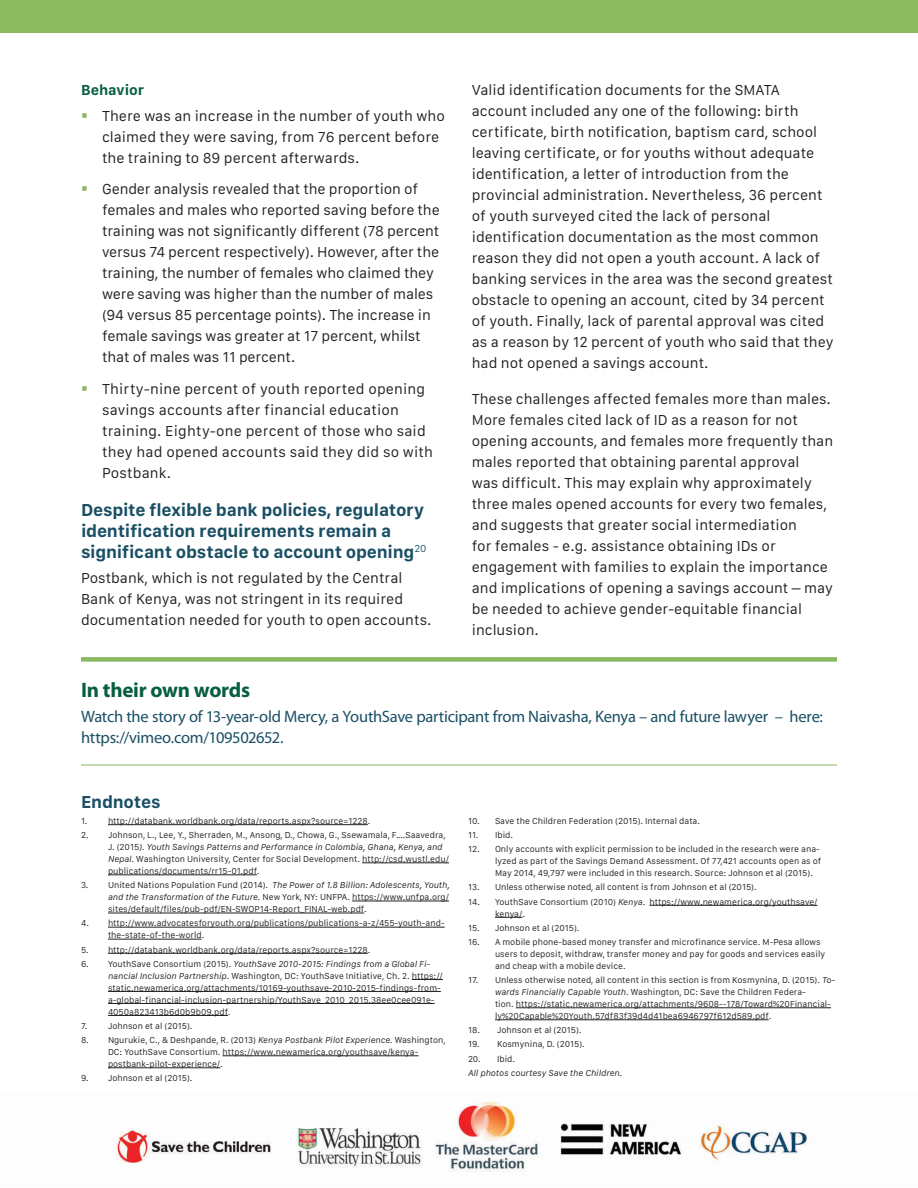
<style>
.page{position:relative;width:918px;height:1188px;background:#fff}
.page>*{position:absolute;margin:0;border:0;box-sizing:border-box;transform-origin:0 0}
.heading_4{font:700 21px "Myriad Pro";letter-spacing:-.015em;color:#085f40}
.Heading_3{font:700 18px/20.7px "San Francisco Text";letter-spacing:-.015em;color:#1a4f65}
.pull_quote{font:16.5px/21px "Myriad Pro";letter-spacing:-.015em;color:#1a4f65}
.t1{font:15px/21px "San Francisco Text";color:#231f20}
.heading_4-2{font:700 15px "San Francisco Text";letter-spacing:-.005em;color:#085f40}
.t2{font:9px/12px "San Francisco Text";color:#231f20}
.Endnote_text{font:italic 9px "San Francisco Text";color:#231f20}
.s1{font-style:italic}
</style>
<div class="page">
<div style="left:0;top:0;width:918px;height:33px;background:#8bb960"></div>
<hr style="left:108px;top:824px;width:260px;height:1px;background:#231f20">
<hr style="left:362px;top:863px;width:87px;height:1px;background:#231f20">
<hr style="left:108px;top:875px;width:149px;height:1px;background:#231f20">
<hr style="left:352px;top:901px;width:97px;height:1px;background:#231f20">
<hr style="left:108px;top:913px;width:256px;height:1px;background:#231f20">
<hr style="left:108px;top:927px;width:337px;height:1px;background:#231f20">
<hr style="left:108px;top:939px;width:94px;height:1px;background:#231f20">
<hr style="left:108px;top:953px;width:260px;height:1px;background:#231f20">
<hr style="left:412px;top:979px;width:31px;height:1px;background:#231f20">
<hr style="left:108px;top:991px;width:333px;height:1px;background:#231f20">
<hr style="left:108px;top:1003px;width:327px;height:1px;background:#231f20">
<hr style="left:108px;top:1015px;width:120px;height:1px;background:#231f20">
<hr style="left:223px;top:1056px;width:196px;height:1px;background:#231f20">
<hr style="left:108px;top:1068px;width:112px;height:1px;background:#231f20">
<hr style="left:649px;top:905px;width:169px;height:1px;background:#231f20">
<svg style="left:495px;top:917px;width:27px;height:1px"></svg>
<hr style="left:516px;top:1008px;width:315px;height:1px;background:#231f20">
<hr style="left:495px;top:1020px;width:274px;height:1px;background:#231f20">
<div style="left:81px;top:657px;width:756px;height:5px;background:#8bb960"></div>
<hr style="left:81px;top:765px;width:756px;height:1px;background:#8bb960">
<img style="left:115px;top:1101px;width:692px;height:71px">
<p class="heading_4-2" style="left:81px;top:81px;width:65px">Behavior</p>
<p class="t1" style="left:102px;top:106px;width:344px">There was an increase in the number of youth who claimed they were saving, from 76 percent before the training to 89 percent afterwards.</p>
<p class="t1" style="left:102px;top:180px;width:339px">Gender analysis revealed that the proportion of females and males who reported saving before the training was not significantly different (78 percent versus 74 percent respectively). However, after the training, the number of females who claimed they were saving was higher than the number of males (94 versus 85 percentage points). The increase in female savings was greater at 17 percent, whilst that of males was 11 percent.</p>
<p class="t1" style="left:102px;top:380px;width:332px">Thirty-nine percent of youth reported opening savings accounts after financial education training. Eighty-one percent of those who said they had opened accounts said they did so with Postbank.</p>
<p class="Heading_3" style="left:81px;top:502px;width:347px">Despite flexible bank policies, regulatory identification requirements remain a significant obstacle to account opening<sup>20</sup></p>
<p class="t1" style="left:81px;top:569px;width:352px">Postbank, which is not regulated by the Central<br>Bank of Kenya, was not stringent in its required documentation needed for youth to open accounts.</p>
<p class="t1" style="left:472px;top:81px;width:364px">Valid identification documents for the SMATA account included any one of the following: birth certificate, birth notification, baptism card, school leaving certificate, or for youths without adequate identification, a letter of introduction from the provincial administration. Nevertheless, 36 percent of youth surveyed cited the lack of personal identification documentation as the most common reason they did not open a youth account. A lack of banking services in the area was the second greatest obstacle to opening an account, cited by 34 percent of youth. Finally, lack of parental approval was cited as a reason by 12 percent of youth who said that they had not opened a savings account.</p>
<p class="t1" style="left:472px;top:390px;width:363px">These challenges affected females more than males.<br>More females cited lack of ID as a reason for not opening accounts, and females more frequently than males reported that obtaining parental approval<br>was difficult. This may explain why approximately three males opened accounts for every two females, and suggests that greater social intermediation<br>for females - e.g. assistance obtaining IDs or engagement with families to explain the importance and implications of opening a savings account – may be needed to achieve gender-equitable financial inclusion.</p>
<p class="heading_4" style="left:81px;top:676px;width:171px">In their own words</p>
<p class="pull_quote" style="left:81px;top:706px;width:744px">Watch the story of 13-year-old Mercy, a YouthSave participant from Naivasha, Kenya – and future lawyer – here: https://vimeo.com/109502652.</p>
<p class="Heading_3" style="left:81px;top:793px;width:81px">Endnotes</p>
<p class="t2" style="left:81px;top:816px;width:291px">1. http://databank.worldbank.org/data/reports.aspx?source=1228.</p>
<p class="t2" style="left:108px;top:830px;width:343px;text-indent:-27px">2. Johnson, L., Lee, Y., Sherraden, M., Ansong, D., Chowa, G., Ssewamala, F….Saavedra, J. (2015<span class="s1">). Youth Savings Patterns and Performance in Colombia, Ghana, Kenya, and Nepal</span>. Washington University, Center for Social Development. http://csd.wustl.edu/ publications/documents/rr15-01.pdf.</p>
<p class="t2" style="left:108px;top:880px;width:343px;text-align:justify;text-indent:-27px">3. United Nations Population Fund (2014). <span class="s1">The Power of 1.8 Billion: Adolescents, Youth, and the Transformation of the Future</span>. New York, NY: UNFPA. https://www.unfpa.org/ sites/default/files/pub-pdf/EN-SWOP14-Report_FINAL-web.pdf.</p>
<p class="t2" style="left:108px;top:918px;width:338px;text-indent:-27px">4. http://www.advocatesforyouth.org/publications/publications-a-z/455-youth-and&shy;the-state-of-the-world.</p>
<p class="t2" style="left:81px;top:944px;width:291px">5. http://databank.worldbank.org/data/reports.aspx?source=1228.</p>
<p class="t2" style="left:108px;top:958px;width:336px;text-indent:-27px">6. YouthSave Consortium (2015). <span class="s1">YouthSave 2010-2015: Findings from a Global Fi&shy;nancial Inclusion Partnership</span>. Washington, DC: YouthSave Initiative, Ch. 2. https:// static.newamerica.org/attachments/10169-youthsave-2010-2015-findings-from&shy;a-global-financial-inclusion-partnership/YouthSave_2010_2015.38ee0cee091e-4050a823413b6d0b9b09.pdf.</p>
<p class="t2" style="left:81px;top:1021px;width:113px">7. Johnson et al (2015).</p>
<p class="t2" style="left:108px;top:1035px;width:339px;text-indent:-27px">8. Ngurukie, C., &amp; Deshpande, R. (2013) <span class="s1">Kenya Postbank Pilot Experience.</span> Washington,<br>DC: YouthSave Consortium. https://www.newamerica.org/youthsave/kenya&shy;postbank-pilot-experience/.</p>
<p class="t2" style="left:81px;top:1073px;width:113px">9. Johnson et al (2015).</p>
<p class="t2" style="left:468px;top:816px;width:234px">10. Save the Children Federation (2015). Internal data.</p>
<p class="t2" style="left:468px;top:830px;width:47px">11. Ibid.</p>
<p class="t2" style="left:495px;top:844px;width:328px;text-indent:-27px">12. Only accounts with explicit permission to be included in the research were ana&shy;lyzed as part of the Savings Demand Assessment. Of 77,421 accounts open as of<br>May 2014, 49,797 were included in this research. Source: Johnson et al (2015).</p>
<p class="t2" style="left:468px;top:882px;width:290px">13. Unless otherwise noted, all content is from Johnson et al (2015).</p>
<p class="t2" style="left:495px;top:896px;width:324px;text-indent:-27px">14. YouthSave Consortium (2010) <span class="s1">Kenya</span>. https://www.newamerica.org/youthsave/ kenya/.</p>
<p class="t2" style="left:468px;top:922px;width:113px">15. Johnson et al (2015).</p>
<p class="t2" style="left:495px;top:937px;width:332px;text-indent:-27px">16. A mobile phone-based money transfer and microfinance service. M-Pesa allows users to deposit, withdraw, transfer money and pay for goods and services easily and cheap with a mobile device.</p>
<p class="t2" style="left:495px;top:975px;width:342px;text-indent:-27px">17. Unless otherwise noted, all content in this section is from Kosmynina, D. (2015). <span class="s1">To&shy;wards Financially Capable Youth</span>. Washington, DC: Save the Children Federa-<br>tion. https://static.newamerica.org/attachments/9608--178/Toward%20Financial&shy;ly%20Capable%20Youth.57df83f39d4d41bea6946797f612d589.pdf.</p>
<p class="t2" style="left:468px;top:1025px;width:115px">18. Johnson et al (2015).</p>
<p class="t2" style="left:468px;top:1039px;width:118px">19. Kosmynina, D. (2015).</p>
<p class="t2" style="left:468px;top:1053px;width:49px">20. Ibid.</p>
<p class="Endnote_text" style="left:468px;top:1067px;width:156px">All photos courtesy Save the Children.</p>
</div>
